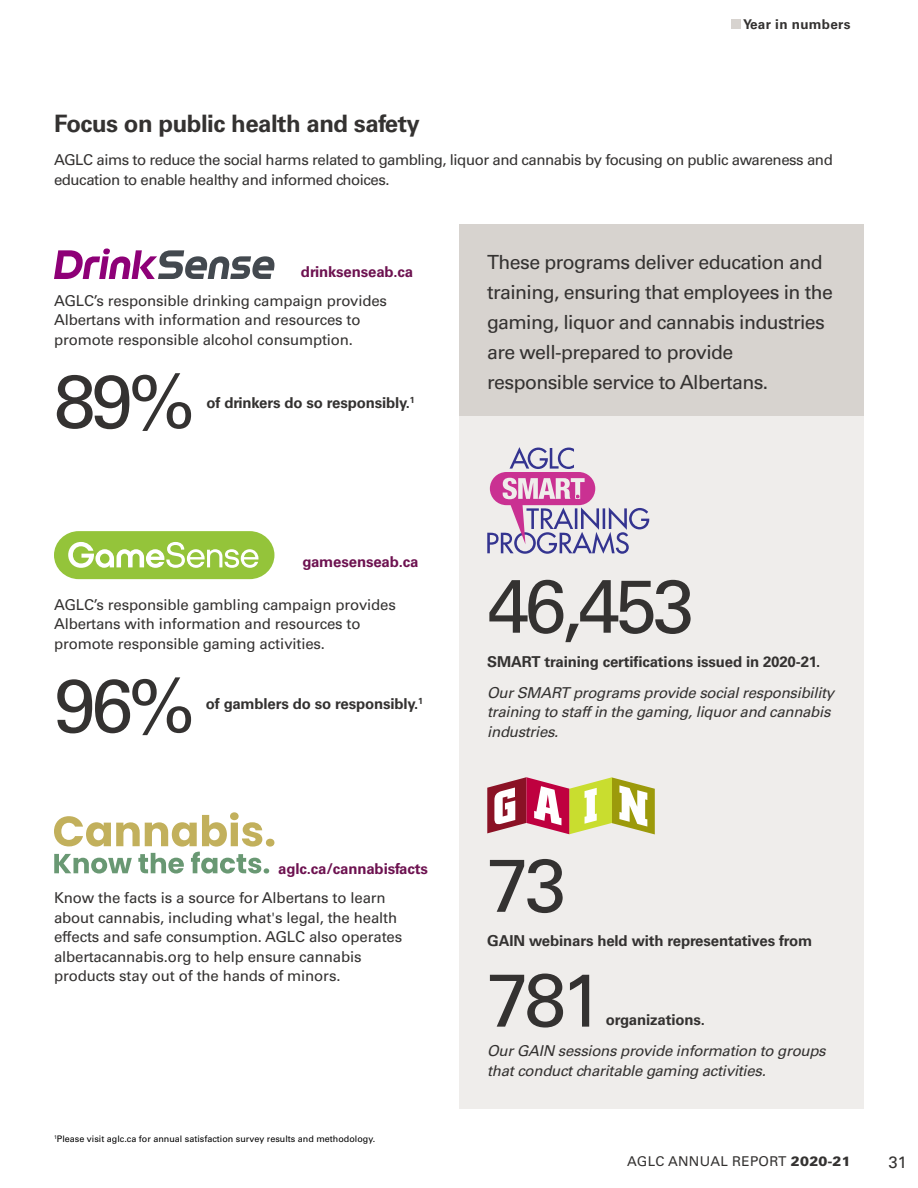
<style>
.page{position:relative;width:918px;height:1188px;background:#fff}
.page>*{position:absolute;margin:0;border:0;box-sizing:border-box;transform-origin:0 0}
.t1{font:75px/114.9px "Univers LT Std";letter-spacing:-.06em;color:#343231}
.t2{font:700 24px "Univers LT Std";letter-spacing:-.02em;color:#343231}
.t3{font:19.5px/30px "Univers LT Std";letter-spacing:-.03em;color:#343231}
.t4{font:16.5px "Univers LT Std";color:#343231}
.t5{font:15px/19.5px "Univers LT Std";letter-spacing:-.01em;color:#343231}
.t6{font:italic 15px/19.5px "Univers LT Std";letter-spacing:-.02em;color:#343231}
.t7{font:700 15px "Univers LT Std";letter-spacing:-.01em;color:#343231}
.t8{font:15px/19.5px "Univers LT Std";letter-spacing:-.03em;color:#343231}
.t9{font:700 15px "Univers LT Std";letter-spacing:-.01em;color:#6d1250}
.t10{font:13.5px "Univers LT Std";letter-spacing:.02em;color:#343231}
.t11{font:700 13.5px "Univers LT Std";letter-spacing:.02em;color:#343231}
.t12{font:9px "Univers LT Std";color:#000}
.s1{font-weight:900}
</style>
<div class="page">
<div style="left:459px;top:248px;width:405px;height:861px;background:#efedeb"></div>
<div style="left:459px;top:224px;width:405px;height:192px;background:#d7d3cf"></div>
<svg style="left:54px;top:250px;width:220px;height:29px"></svg>
<div style="left:103px;top:248px;width:7px;height:6px;background:#8e0077;border-radius:3px"></div>
<svg style="left:54px;top:531px;width:220px;height:48px"></svg>
<svg style="left:54px;top:812px;width:220px;height:62px"></svg>
<svg style="left:487px;top:777px;width:168px;height:57px"></svg>
<svg style="left:487px;top:447px;width:162px;height:107px"></svg>
<div style="left:731px;top:19px;width:10px;height:10px;background:#d7d3cf"></div>
<p class="t11" style="left:743px;top:17px;width:109px">Year in numbers</p>
<h2 class="t2" style="left:54px;top:110px;width:367px">Focus on public health and safety</h2>
<p class="t8" style="left:54px;top:150px;width:780px">AGLC aims to reduce the social harms related to gambling, liquor and cannabis by focusing on public awareness and education to enable healthy and informed choices.</p>
<p class="t9" style="left:301px;top:263px;width:114px">drinksenseab.ca</p>
<p class="t5" style="left:54px;top:291px;width:335px">AGLC’s responsible drinking campaign provides<br>Albertans with information and resources to promote responsible alcohol consumption.</p>
<h1 class="t1" style="left:54px;top:344px;width:143px">89%</h1>
<p class="t7" style="left:207px;top:394px;width:210px">of drinkers do so responsibly.<sup>1</sup></p>
<p class="t9" style="left:302px;top:553px;width:118px">gamesenseab.ca</p>
<p class="t5" style="left:54px;top:595px;width:343px">AGLC’s responsible gambling campaign provides<br>Albertans with information and resources to promote responsible gaming activities.</p>
<h1 class="t1" style="left:54px;top:649px;width:143px">96%</h1>
<p class="t7" style="left:206px;top:695px;width:219px">of gamblers do so responsibly.<sup>1</sup></p>
<p class="t9" style="left:278px;top:859px;width:151px">aglc.ca/cannabisfacts</p>
<p class="t5" style="left:54px;top:888px;width:350px">Know the facts is a source for Albertans to learn about cannabis, including what's legal, the health effects and safe consumption. AGLC also operates albertacannabis.org to help ensure cannabis products stay out of the hands of minors.</p>
<p class="t12" style="left:54px;top:1134px;width:323px"><sup>1</sup>Please visit aglc.ca for annual satisfaction survey results and methodology.</p>
<h3 class="t3" style="left:487px;top:247px;width:347px">These programs deliver education and training, ensuring that employees in the gaming, liquor and cannabis industries are well-prepared to provide responsible service to Albertans.</h3>
<h1 class="t1" style="left:487px;top:549px;width:208px">46,453</h1>
<p class="t7" style="left:487px;top:652px;width:335px">SMART training certifications issued in 2020-21.</p>
<p class="t6" style="left:487px;top:683px;width:348px">Our SMART programs provide social responsibility training to staff in the gaming, liquor and cannabis industries.</p>
<h1 class="t1" style="left:487px;top:828px;width:118px">73<br>781</h1>
<p class="t7" style="left:487px;top:932px;width:327px">GAIN webinars held with representatives from</p>
<p class="t7" style="left:606px;top:1011px;width:101px">organizations.</p>
<p class="t6" style="left:487px;top:1041px;width:340px">Our GAIN sessions provide information to groups that conduct charitable gaming activities.</p>
<p class="t10" style="left:627px;top:1154px;width:225px">AGLC ANNUAL REPORT <span class="s1">2020-21</span></p>
<p class="t4" style="left:889px;top:1152px;width:20px">31</p>
</div>
